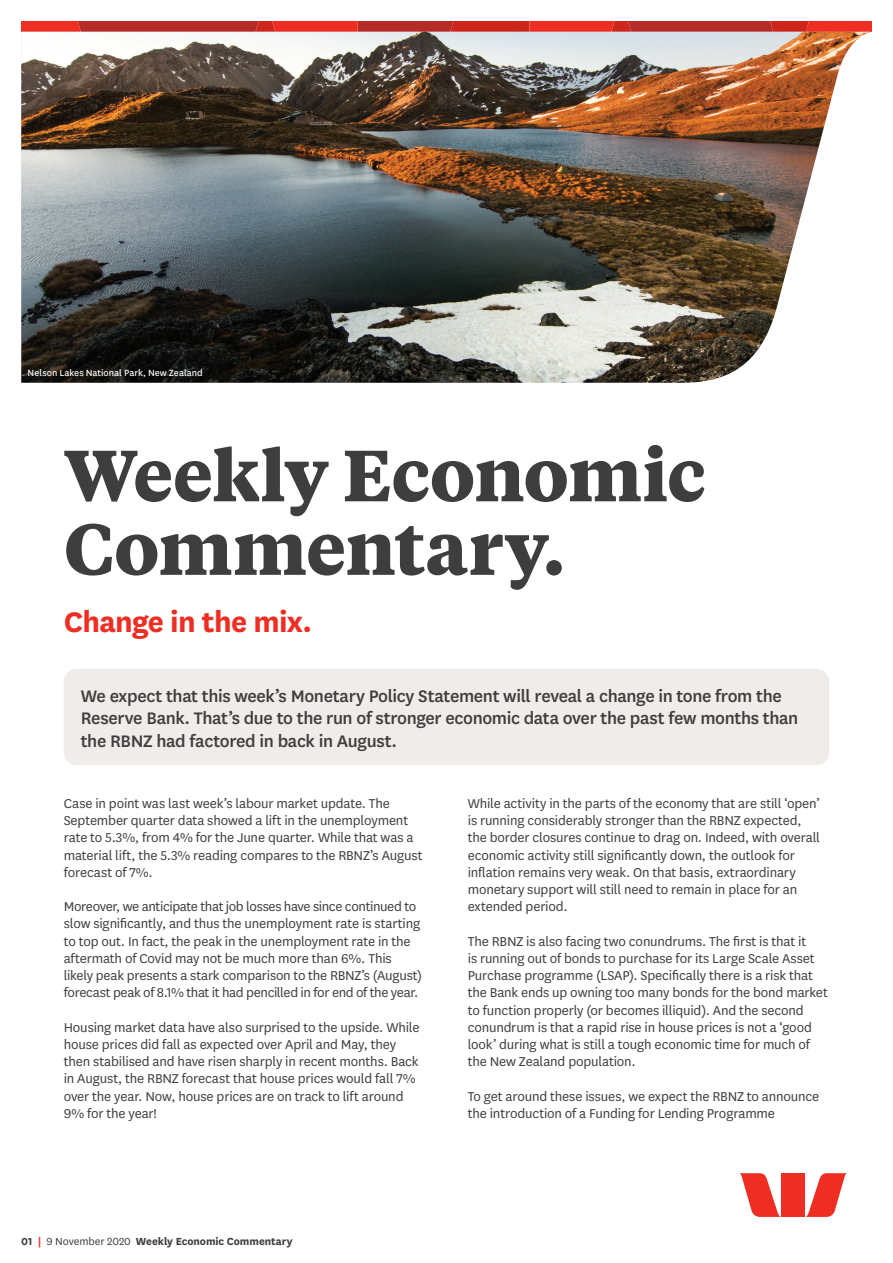
<style>
.page{position:relative;width:893px;height:1263px;background:#fff}
.page>*{position:absolute;margin:0;border:0;box-sizing:border-box;transform-origin:0 0}
.t1{font:700 72px/73.5px "Tiempos Text";letter-spacing:-.015em;color:#3e3e3f}
.t2{font:700 33px "National LF";letter-spacing:-.02em;color:#ee2e22}
.t3{font:500 19.5px/22.5px "National LF";letter-spacing:-.02em;color:#3e3e3f}
.t4{font:15px/17.2px "National LF";letter-spacing:-.01em;color:#3e3e3f}
.t5{font:700 12px "National LF";letter-spacing:-.005em;color:#3e3e3f}
.t6{font:10.5px "National LF";color:#fff}
.s1{color:#ee2e22}
.s2{font-weight:400}
</style>
<div class="page">
<svg style="left:739px;top:1173px;width:42px;height:44px"></svg>
<svg style="left:806px;top:1173px;width:41px;height:44px"></svg>
<div style="left:782px;top:1173px;width:23px;height:44px;background:#ee2e22"></div>
<div style="left:64px;top:669px;width:765px;height:96px;background:#f0ece9;border-radius:13px"></div>
<svg style="left:21px;top:21px;width:851px;height:11px;background:#cd3129"></svg>
<img style="left:21px;top:32px;width:850px;height:351px">
<p class="t6" style="left:28px;top:366px;width:177px">Nelson Lakes National Park, New Zealand</p>
<h1 class="t1" style="left:64px;top:435px;width:644px">Weekly Economic<br>Commentary.</h1>
<h2 class="t2" style="left:64px;top:599px;width:250px">Change in the mix.</h2>
<h3 class="t3" style="left:81px;top:683px;width:719px">We expect that this week’s Monetary Policy Statement will reveal a change in tone from the<br>Reserve Bank. That’s due to the run of stronger economic data over the past few months than the RBNZ had factored in back in August.</h3>
<p class="t4" style="left:64px;top:794px;width:360px">Case in point was last week’s labour market update. The September quarter data showed a lift in the unemployment rate to 5.3%, from 4% for the June quarter. While that was a material lift, the 5.3% reading compares to the RBNZ’s August forecast of 7%.</p>
<p class="t4" style="left:64px;top:897px;width:360px">Moreover, we anticipate that job losses have since continued to slow significantly, and thus the unemployment rate is starting to top out. In fact, the peak in the unemployment rate in the aftermath of Covid may not be much more than 6%. This likely peak presents a stark comparison to the RBNZ’s (August) forecast peak of 8.1% that it had pencilled in for end of the year.</p>
<p class="t4" style="left:64px;top:1018px;width:357px">Housing market data have also surprised to the upside. While house prices did fall as expected over April and May, they then stabilised and have risen sharply in recent months. Back in August, the RBNZ forecast that house prices would fall 7% over the year. Now, house prices are on track to lift around 9% for the year!</p>
<p class="t4" style="left:468px;top:794px;width:354px">While activity in the parts of the economy that are still ‘open’ is running considerably stronger than the RBNZ expected, the border closures continue to drag on. Indeed, with overall economic activity still significantly down, the outlook for inflation remains very weak. On that basis, extraordinary monetary support will still need to remain in place for an extended period.</p>
<p class="t4" style="left:468px;top:932px;width:362px">The RBNZ is also facing two conundrums. The first is that it<br>is running out of bonds to purchase for its Large Scale Asset Purchase programme (LSAP). Specifically there is a risk that the Bank ends up owning too many bonds for the bond market to function properly (or becomes illiquid). And the second conundrum is that a rapid rise in house prices is not a ‘good look’ during what is still a tough economic time for much of the New Zealand population.</p>
<p class="t4" style="left:468px;top:1087px;width:353px">To get around these issues, we expect the RBNZ to announce the introduction of a Funding for Lending Programme</p>
<p class="t5" style="left:21px;top:1233px;width:273px">01 <span class="s1">|</span> <span class="s2">9 November 2020</span> Weekly Economic Commentary</p>
</div>
